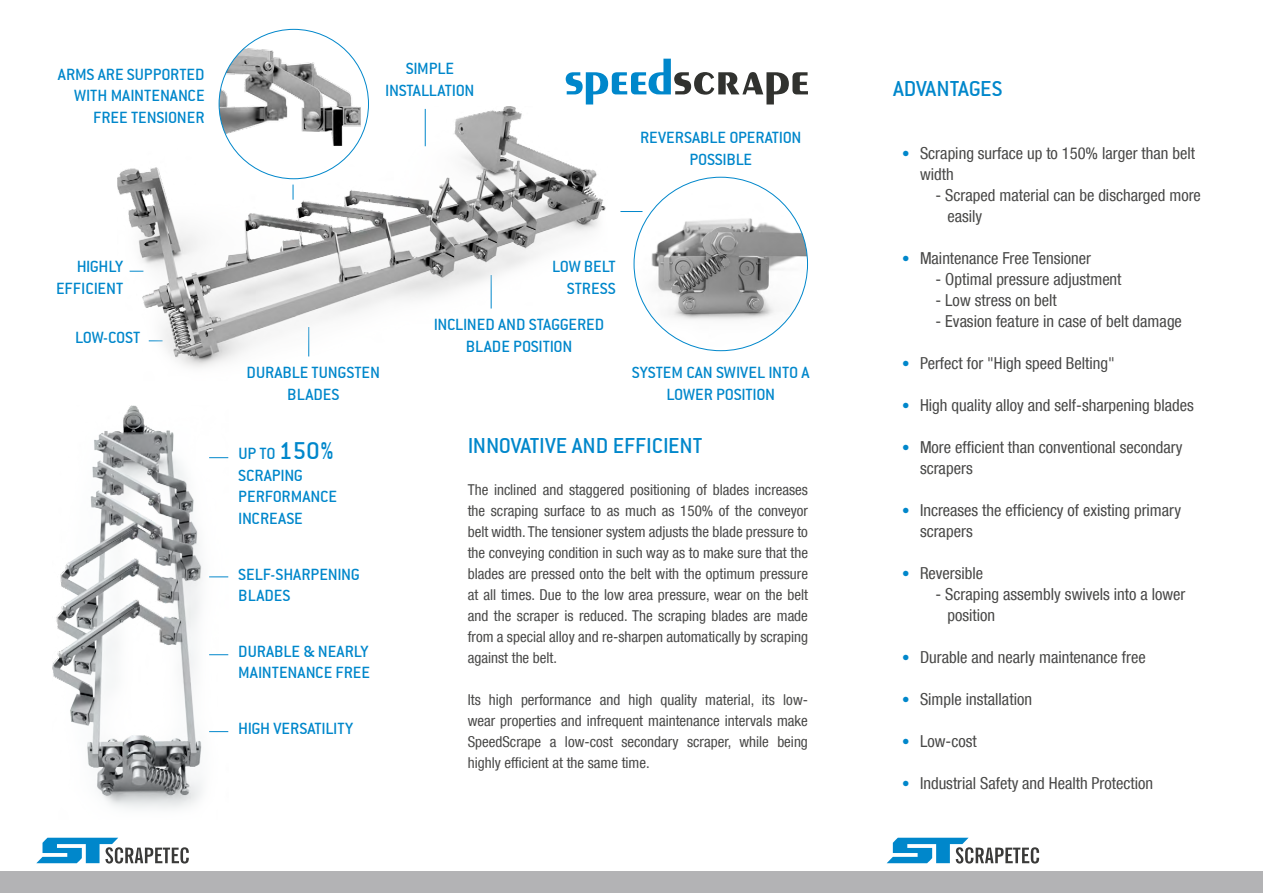
<style>
.page{position:relative;width:1263px;height:893px;background:#fff}
.page>*{position:absolute;margin:0;border:0;box-sizing:border-box;transform-origin:0 0}
.t1{font:24px "Conduit ITC";color:#0087cb}
.t2{font:18px/21.6px "Conduit ITC";color:#0087cb;text-align:center}
.t3{font:condensed 16.5px/21px "Helvetica Neue LT Com";color:#484847}
.t4{font:condensed 15px/21px "Helvetica Neue LT Com";color:#484847;text-align:justify}
.s1{font-size:27px}
.s2{font-family:"DIN";font-stretch:normal;color:#0087cb}
</style>
<div class="page">
<div style="left:0;top:871px;width:1263px;height:22px;background:#b3b3b5"></div>
<svg style="left:620px;top:211px;width:22px;height:1px"></svg>
<img style="left:634px;top:177px;width:173px;height:174px;border-radius:87px">
<img style="left:219px;top:42px;width:142px;height:64px">
<svg style="left:566px;top:59px;width:242px;height:45px"></svg>
<svg style="left:887px;top:838px;width:152px;height:25px"></svg>
<svg style="left:36px;top:838px;width:153px;height:25px"></svg>
<img style="left:118px;top:106px;width:488px;height:262px">
<img style="left:52px;top:406px;width:176px;height:403px">
<p class="t2" style="left:58px;top:63px;width:148px;text-align:right">ARMS ARE SUPPORTED<br>WITH MAINTENANCE<br>FREE TENSIONER</p>
<p class="t2" style="left:385px;top:58px;width:91px">SIMPLE<br>INSTALLATION</p>
<p class="t2" style="left:640px;top:127px;width:163px">REVERSABLE OPERATION<br>POSSIBLE</p>
<p class="t2" style="left:56px;top:256px;width:69px;text-align:right">HIGHLY<br>EFFICIENT</p>
<p class="t2" style="left:75px;top:326px;width:67px">LOW-COST</p>
<p class="t2" style="left:247px;top:361px;width:135px">DURABLE TUNGSTEN<br>BLADES</p>
<p class="t2" style="left:238px;top:443px;width:100px;text-align:left">UP TO <span class="s1">150%<br></span>SCRAPING<br>PERFORMANCE<br>INCREASE</p>
<p class="t2" style="left:238px;top:563px;width:123px;text-align:left">SELF-SHARPENING<br>BLADES</p>
<p class="t2" style="left:238px;top:640px;width:133px;text-align:left">DURABLE &amp; NEARLY<br>MAINTENANCE FREE</p>
<p class="t2" style="left:238px;top:717px;width:116px">HIGH VERSATILITY</p>
<p class="t2" style="left:552px;top:256px;width:65px;text-align:right">LOW BELT<br>STRESS</p>
<p class="t2" style="left:434px;top:314px;width:172px">INCLINED AND STAGGERED<br>BLADE POSITION</p>
<p class="t2" style="left:632px;top:361px;width:179px">SYSTEM CAN SWIVEL INTO A<br>LOWER POSITION</p>
<h1 class="t1" style="left:468px;top:432px;width:236px">INNOVATIVE AND EFFICIENT</h1>
<p class="t4" style="left:468px;top:479px;width:342px">The inclined and staggered positioning of blades increases the scraping surface to as much as 150% of the conveyor belt width. The tensioner system adjusts the blade pressure to the conveying condition in such way as to make sure that the blades are pressed onto the belt with the optimum pressure at all times. Due to the low area pressure, wear on the belt and the scraper is reduced. The scraping blades are made from a special alloy and re-sharpen automatically by scraping against the belt.</p>
<p class="t4" style="left:468px;top:689px;width:342px">Its high performance and high quality material, its low&shy;wear properties and infrequent maintenance intervals make SpeedScrape a low-cost secondary scraper, while being highly efficient at the same time.</p>
<h1 class="t1" style="left:893px;top:75px;width:111px">ADVANTAGES</h1>
<p class="t3" style="left:920px;top:142px;width:276px;text-indent:-18px"><span class="s2">•</span> Scraping surface up to 150% larger than belt width</p>
<p class="t3" style="left:947px;top:184px;width:255px;text-indent:-12px">- Scraped material can be discharged more easily</p>
<p class="t3" style="left:901px;top:247px;width:191px"><span class="s2">•</span> Maintenance Free Tensioner</p>
<p class="t3" style="left:935px;top:268px;width:187px">- Optimal pressure adjustment</p>
<p class="t3" style="left:935px;top:290px;width:123px">- Low stress on belt</p>
<p class="t3" style="left:935px;top:311px;width:248px">- Evasion feature in case of belt damage</p>
<p class="t3" style="left:901px;top:352px;width:215px"><span class="s2">•</span> Perfect for "High speed Belting"</p>
<p class="t3" style="left:901px;top:394px;width:294px"><span class="s2">•</span> High quality alloy and self-sharpening blades</p>
<p class="t3" style="left:920px;top:436px;width:264px;text-indent:-18px"><span class="s2">•</span> More efficient than conventional secondary scrapers</p>
<p class="t3" style="left:920px;top:499px;width:262px;text-indent:-18px"><span class="s2">•</span> Increases the efficiency of existing primary scrapers</p>
<p class="t3" style="left:901px;top:562px;width:83px"><span class="s2">•</span> Reversible</p>
<p class="t3" style="left:947px;top:583px;width:240px;text-indent:-12px">- Scraping assembly swivels into a lower position</p>
<p class="t3" style="left:901px;top:646px;width:246px"><span class="s2">•</span> Durable and nearly maintenance free</p>
<p class="t3" style="left:901px;top:688px;width:132px"><span class="s2">•</span> Simple installation</p>
<p class="t3" style="left:901px;top:730px;width:77px"><span class="s2">•</span> Low-cost</p>
<p class="t3" style="left:901px;top:772px;width:253px"><span class="s2">•</span> Industrial Safety and Health Protection</p>
</div>
